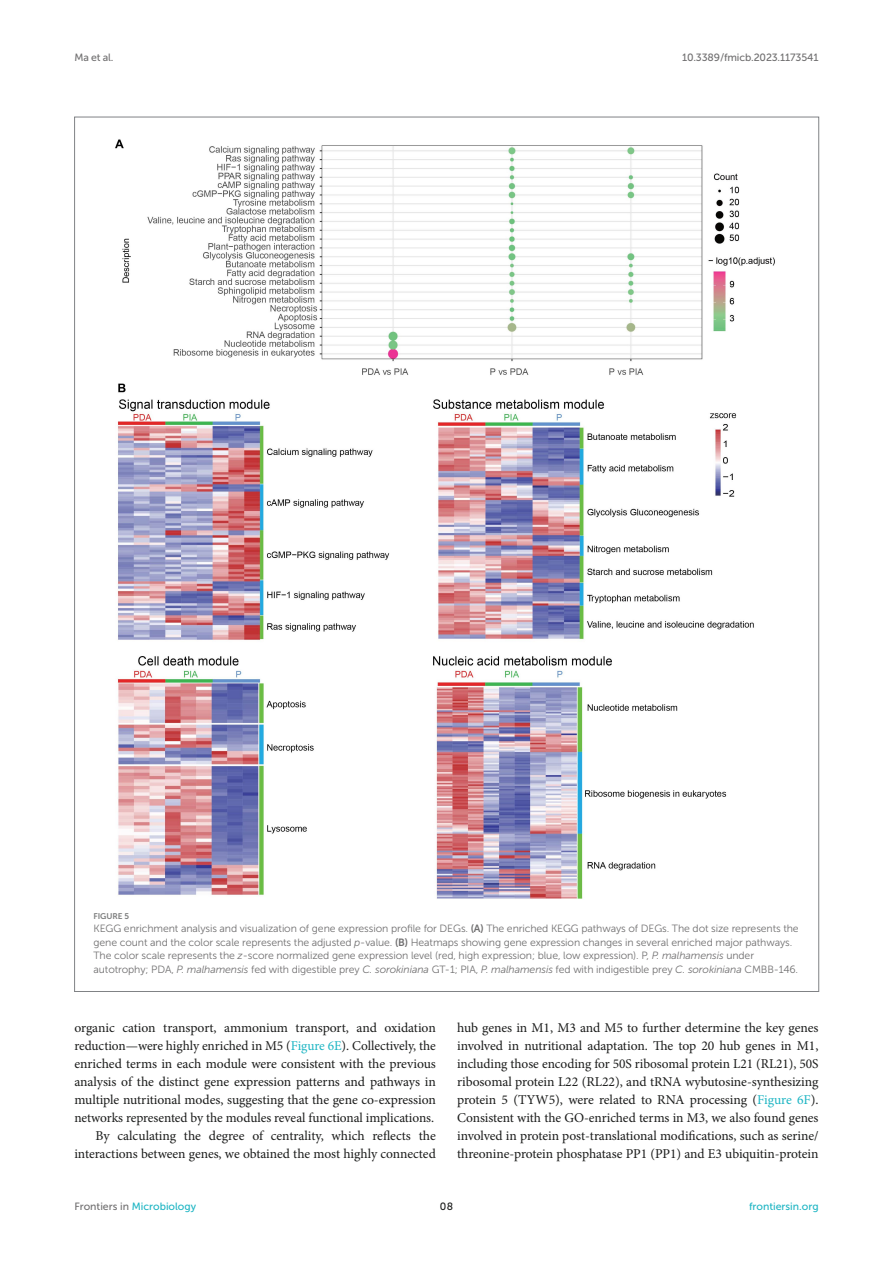
<style>
.page{position:relative;width:893px;height:1263px;background:#fff}
.page>*{position:absolute;margin:0;border:0;box-sizing:border-box;transform-origin:0 0}
.TEXT{font:13.5px/18px "Minion Pro";letter-spacing:-.005em;color:#1b1c1b;text-align:right}
.TEXT_FLUSH{font:13.5px/18px "Minion Pro";letter-spacing:-.005em;color:#1b1c1b;text-align:justify}
.FIG_LEG{font:10.5px/13.5px "Museo Sans 300";letter-spacing:-.01em;color:#706f70}
.t1{font:10.5px "Museo Sans 500";color:#1db5c3}
.t2{font:10.5px "Museo Sans 500";letter-spacing:-.015em;color:#706f70}
.t3{font:10.5px "Museo Sans 500";color:#1b1c1b}
.FIG_HD{font:8.25px "Museo Sans 700";letter-spacing:-.01em;color:#7e7f7f}
.s1{font-family:"Museo Sans 700"}
.s2{font-style:italic}
.s3{color:#1db5c3}
.s4{color:#706f70}
</style>
<div class="page">
<img style="left:115px;top:139px;width:660px;height:760px">
<p class="t2" style="left:74px;top:51px;width:40px">Ma et al.</p>
<p class="t2" style="left:682px;top:51px;width:138px">10.3389/fmicb.2023.1173541</p>
<p class="FIG_HD" style="left:94px;top:911px;width:37px">FIGURE 5</p>
<p class="FIG_LEG" style="left:94px;top:922px;width:707px">KEGG enrichment analysis and visualization of gene expression profile for DEGs. <span class="s1">(A)</span> The enriched KEGG pathways of DEGs. The dot size represents the gene count and the color scale represents the adjusted <span class="s2">p</span>-value. <span class="s1">(B)</span> Heatmaps showing gene expression changes in several enriched major pathways.<br>The color scale represents the <span class="s2">z</span>-score normalized gene expression level (red, high expression; blue, low expression). P, <span class="s2">P. malhamensis</span> under autotrophy; PDA, <span class="s2">P. malhamensis</span> fed with digestible prey <span class="s2">C. sorokiniana</span> GT-1; PIA, <span class="s2">P. malhamensis</span> fed with indigestible prey <span class="s2">C. sorokiniana</span> CMBB-146.</p>
<p class="TEXT_FLUSH" style="left:74px;top:1019px;width:363px">organic cation transport, ammonium transport, and oxidation reduction—were highly enriched in M5 (<span class="s3">Figure 6E</span>). Collectively, the enriched terms in each module were consistent with the previous analysis of the distinct gene expression patterns and pathways in multiple nutritional modes, suggesting that the gene co-expression networks represented by the modules reveal functional implications.</p>
<p class="TEXT" style="left:74px;top:1127px;width:363px">By calculating the degree of centrality, which reflects the interactions between genes, we obtained the most highly connected</p>
<p class="TEXT" style="left:457px;top:1019px;width:363px;text-align:justify">hub genes in M1, M3 and M5 to further determine the key genes involved in nutritional adaptation. The top 20 hub genes in M1, including those encoding for 50S ribosomal protein L21 (RL21), 50S ribosomal protein L22 (RL22), and tRNA wybutosine-synthesizing protein 5 (TYW5), were related to RNA processing (<span class="s3">Figure 6F</span>).<br>Consistent with the GO-enriched terms in M3, we also found genes involved in protein post-translational modifications, such as serine/ threonine-protein phosphatase PP1 (PP1) and E3 ubiquitin-protein</p>
<p class="t1" style="left:74px;top:1200px;width:123px"><span class="s4">Frontiers in</span> Microbiology</p>
<p class="t3" style="left:440px;top:1200px;width:15px">08</p>
<p class="t1" style="left:749px;top:1200px;width:71px">frontiersin.org</p>
</div>
